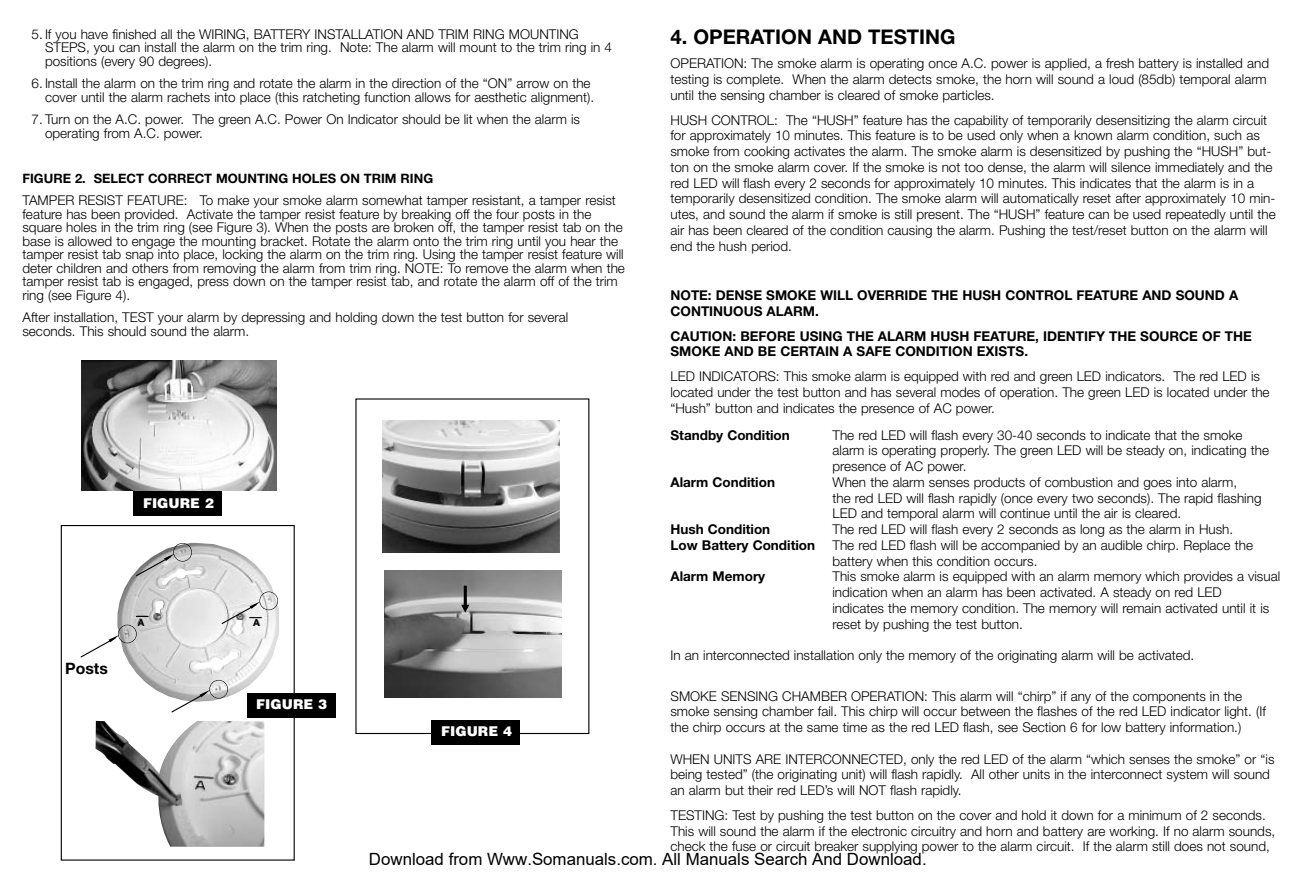
<style>
.page{position:relative;width:1296px;height:891px;background:#fff}
.page>*{position:absolute;margin:0;border:0;box-sizing:border-box;transform-origin:0 0}
.t1{font:700 20.25px "Helvetica Neue";color:#000}
.t2{font:16.88px "Arial";color:#000}
.t3{font:700 15.75px "Helvetica Neue";color:#000}
.t4{font:300 13.5px/15.8px "Helvetica Neue";color:#000}
.t5{font:700 13.5px/15.8px "Helvetica Neue";color:#000}
.t6{font:900 13.5px "Helvetica";color:#fff}
.t7{font:700 13.05px "Helvetica Neue";color:#000}
.t8{font:700 9.67px "Helvetica Neue";color:#000}
</style>
<div class="page">
<img style="left:81px;top:360px;width:196px;height:131px">
<img style="left:382px;top:420px;width:178px;height:133px">
<img style="left:384px;top:571px;width:178px;height:126px">
<div style="left:61px;top:525px;width:234px;height:336px;border:1px solid #000"></div>
<div style="left:247px;top:693px;width:88px;height:24px;background:#000"></div>
<div style="left:432px;top:720px;width:88px;height:24px;background:#000"></div>
<div style="left:133px;top:492px;width:89px;height:24px;background:#000"></div>
<img style="left:96px;top:721px;width:168px;height:126px">
<img style="left:117px;top:543px;width:162px;height:158px">
<svg style="left:136px;top:616px;width:12px;height:1px"></svg>
<svg style="left:80px;top:635px;width:39px;height:24px"></svg>
<div style="left:118px;top:625px;width:19px;height:18px;border:1px solid #000;border-radius:50%"></div>
<svg style="left:170px;top:690px;width:40px;height:23px"></svg>
<div style="left:209px;top:680px;width:19px;height:19px;border:1px solid #000;border-radius:50%"></div>
<svg style="left:135px;top:554px;width:40px;height:23px"></svg>
<div style="left:173px;top:543px;width:19px;height:19px;border:1px solid #000;border-radius:50%"></div>
<svg style="left:220px;top:601px;width:42px;height:24px"></svg>
<div style="left:259px;top:592px;width:19px;height:18px;border:1px solid #000;border-radius:50%"></div>
<svg style="left:461px;top:586px;width:8px;height:27px"></svg>
<h1 class="t1" style="left:670px;top:29px;width:287px">4. OPERATION AND TESTING</h1>
<p class="t4" style="left:670px;top:57px;width:600px">OPERATION: The smoke alarm is operating once A.C. power is applied, a fresh battery is installed and testing is complete. When the alarm detects smoke, the horn will sound a loud (85db) temporal alarm until the sensing chamber is cleared of smoke particles.</p>
<p class="t4" style="left:670px;top:113px;width:607px">HUSH CONTROL: The “HUSH” feature has the capability of temporarily desensitizing the alarm circuit for approximately 10 minutes. This feature is to be used only when a known alarm condition, such as smoke from cooking activates the alarm. The smoke alarm is desensitized by pushing the “HUSH” but&shy;ton on the smoke alarm cover. If the smoke is not too dense, the alarm will silence immediately and the red LED will flash every 2 seconds for approximately 10 minutes. This indicates that the alarm is in a temporarily desensitized condition. The smoke alarm will automatically reset after approximately 10 min&shy;utes, and sound the alarm if smoke is still present. The “HUSH” feature can be used repeatedly until the air has been cleared of the condition causing the alarm. Pushing the test/reset button on the alarm will end the hush period.</p>
<p class="t5" style="left:670px;top:289px;width:569px">NOTE: DENSE SMOKE WILL OVERRIDE THE HUSH CONTROL FEATURE AND SOUND A<br>CONTINUOUS ALARM.</p>
<p class="t5" style="left:670px;top:329px;width:583px">CAUTION: BEFORE USING THE ALARM HUSH FEATURE, IDENTIFY THE SOURCE OF THE<br>SMOKE AND BE CERTAIN A SAFE CONDITION EXISTS.</p>
<p class="t4" style="left:670px;top:370px;width:601px">LED INDICATORS: This smoke alarm is equipped with red and green LED indicators. The red LED is located under the test button and has several modes of operation. The green LED is located under the “Hush” button and indicates the presence of AC power.</p>
<p class="t5" style="left:670px;top:428px;width:121px">Standby Condition</p>
<p class="t4" style="left:832px;top:428px;width:438px">The red LED will flash every 30-40 seconds to indicate that the smoke alarm is operating properly. The green LED will be steady on, indicating the presence of AC power.</p>
<p class="t5" style="left:670px;top:475px;width:106px">Alarm Condition</p>
<p class="t4" style="left:832px;top:476px;width:431px">When the alarm senses products of combustion and goes into alarm,<br>the red LED will flash rapidly (once every two seconds). The rapid flashing<br>LED and temporal alarm will continue until the air is cleared.</p>
<p class="t5" style="left:670px;top:523px;width:101px">Hush Condition</p>
<p class="t4" style="left:832px;top:523px;width:402px">The red LED will flash every 2 seconds as long as the alarm in Hush.</p>
<p class="t5" style="left:670px;top:538px;width:146px">Low Battery Condition</p>
<p class="t4" style="left:832px;top:539px;width:422px">The red LED flash will be accompanied by an audible chirp. Replace the battery when this condition occurs.</p>
<p class="t5" style="left:670px;top:570px;width:96px">Alarm Memory</p>
<p class="t4" style="left:832px;top:570px;width:449px">This smoke alarm is equipped with an alarm memory which provides a visual indication when an alarm has been activated. A steady on red LED<br>indicates the memory condition. The memory will remain activated until it is reset by pushing the test button.</p>
<p class="t4" style="left:670px;top:649px;width:525px">In an interconnected installation only the memory of the originating alarm will be activated.</p>
<p class="t4" style="left:670px;top:689px;width:597px">SMOKE SENSING CHAMBER OPERATION: This alarm will “chirp” if any of the components in the smoke sensing chamber fail. This chirp will occur between the flashes of the red LED indicator light. (If the chirp occurs at the same time as the red LED flash, see Section 6 for low battery information.)</p>
<p class="t4" style="left:670px;top:752px;width:606px">WHEN UNITS ARE INTERCONNECTED, only the red LED of the alarm “which senses the smoke” or “is being tested” (the originating unit) will flash rapidly. All other units in the interconnect system will sound an alarm but their red LED’s will NOT flash rapidly.</p>
<p class="t4" style="left:670px;top:809px;width:606px">TESTING: Test by pushing the test button on the cover and hold it down for a minimum of 2 seconds.<br>This will sound the alarm if the electronic circuitry and horn and battery are working. If no alarm sounds, check the fuse or circuit breaker supplying power to the alarm circuit. If the alarm still does not sound,</p>
<p class="t2" style="left:369px;top:850px;width:559px">Download from Www.Somanuals.com. All Manuals Search And Download.</p>
<p class="t4" style="left:45px;top:29px;width:569px;line-height:13.5px;text-indent:-13px">5. If you have finished all the WIRING, BATTERY INSTALLATION AND TRIM RING MOUNTING<br>STEPS, you can install the alarm on the trim ring. Note: The alarm will mount to the trim ring in 4 positions (every 90 degrees).</p>
<p class="t4" style="left:32px;top:78px;width:564px;line-height:13.5px;text-align:right">6. Install the alarm on the trim ring and rotate the alarm in the direction of the “ON” arrow on the cover until the alarm rachets into place (this ratcheting function allows for aesthetic alignment).</p>
<p class="t4" style="left:45px;top:114px;width:537px;line-height:13.5px;text-indent:-13px">7. Turn on the A.C. power. The green A.C. Power On Indicator should be lit when the alarm is operating from A.C. power.</p>
<p class="t7" style="left:23px;top:174px;width:412px">FIGURE 2. SELECT CORRECT MOUNTING HOLES ON TRIM RING</p>
<p class="t4" style="left:23px;top:195px;width:604px;line-height:13.5px">TAMPER RESIST FEATURE: To make your smoke alarm somewhat tamper resistant, a tamper resist feature has been provided. Activate the tamper resist feature by breaking off the four posts in the square holes in the trim ring (see Figure 3). When the posts are broken off, the tamper resist tab on the base is allowed to engage the mounting bracket. Rotate the alarm onto the trim ring until you hear the tamper resist tab snap into place, locking the alarm on the trim ring. Using the tamper resist feature will deter children and others from removing the alarm from trim ring. NOTE: To remove the alarm when the tamper resist tab is engaged, press down on the tamper resist tab, and rotate the alarm off of the trim ring (see Figure 4).</p>
<p class="t4" style="left:23px;top:312px;width:547px;line-height:13.5px">After installation, TEST your alarm by depressing and holding down the test button for several seconds. This should sound the alarm.</p>
<p class="t6" style="left:143px;top:498px;width:72px">FIGURE 2</p>
<p class="t8" style="left:138px;top:619px;width:8px">A</p>
<p class="t8" style="left:253px;top:619px;width:8px">A</p>
<p class="t3" style="left:65px;top:663px;width:44px">Posts</p>
<p class="t6" style="left:256px;top:699px;width:72px">FIGURE 3</p>
<p class="t6" style="left:441px;top:727px;width:72px">FIGURE 4</p>
</div>
